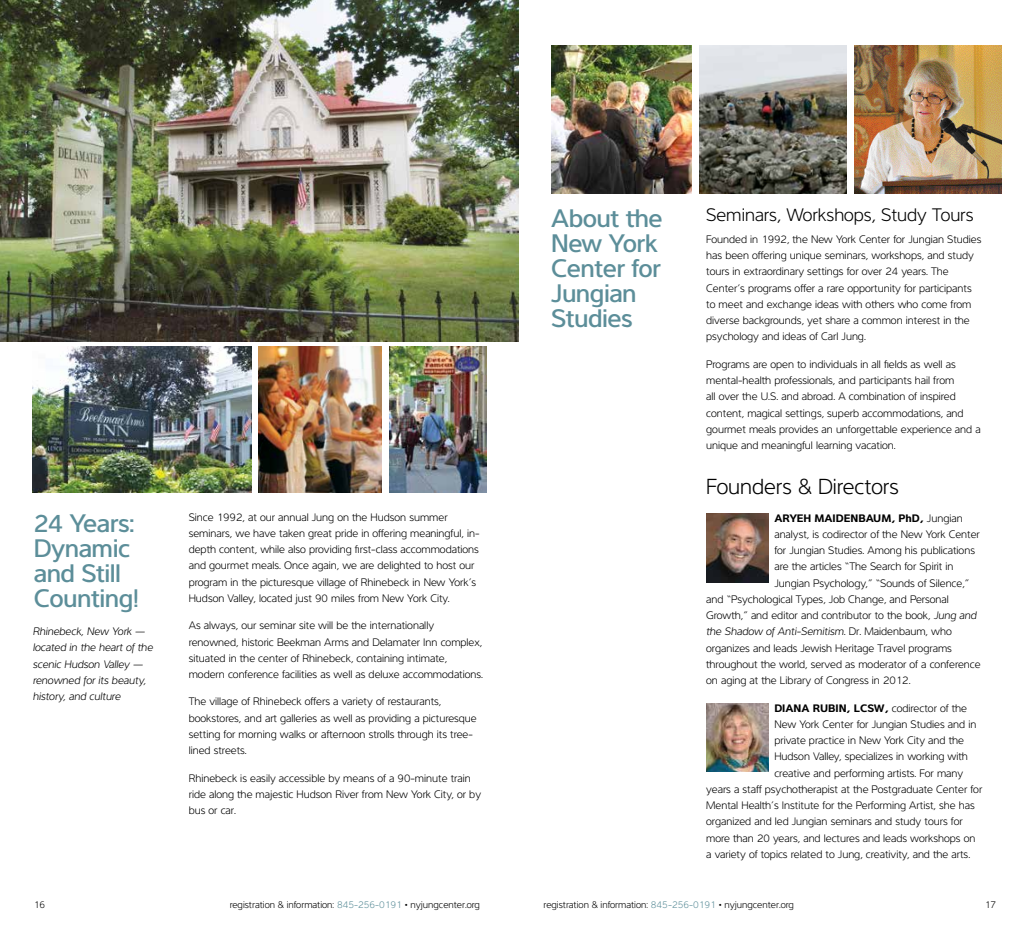
<style>
.page{position:relative;width:1035px;height:945px;background:#fff}
.page>*{position:absolute;margin:0;border:0;box-sizing:border-box;transform-origin:0 0}
.t1{font:500 26.25px/25px "Interval Sans Pro";letter-spacing:-.02em;color:#5c8e99}
.t2{font:300 22.5px "Interval Sans Pro";color:#000}
.t3{font:300 18.75px "Interval Sans Pro";color:#000}
.t4{font:300 11.25px/16.2px "Interval Sans Pro";color:#000}
.t5{font:italic 300 11.25px/16.2px "Interval Sans Pro";color:#000}
.t6{font:700 11.25px "Interval Sans Pro";color:#000}
.t7{font:300 10px "Interval Sans Pro";color:#000}
.s1{font-weight:300}
.s2{font-style:italic}
.s3{font-style:normal}
.s4{color:#5c8e99}
</style>
<div class="page">
<svg style="left:706px;top:513px;width:63px;height:70px"></svg>
<img style="left:707px;top:513px;width:61px;height:70px">
<img style="left:706px;top:703px;width:63px;height:69px">
<img style="left:0;top:0;width:519px;height:341px">
<img style="left:259px;top:347px;width:123px;height:145px">
<img style="left:33px;top:346px;width:218px;height:146px">
<img style="left:389px;top:346px;width:97px;height:146px">
<img style="left:551px;top:45px;width:140px;height:149px">
<img style="left:699px;top:45px;width:147px;height:149px">
<img style="left:854px;top:45px;width:147px;height:149px">
<h1 class="t1" style="left:34px;top:507px;width:107px">24 Years:<br>Dynamic and Still<br>Counting!</h1>
<p class="t5" style="left:33px;top:622px;width:122px">Rhinebeck, New York — located in the heart of the scenic Hudson Valley — renowned for its beauty, history, and culture</p>
<p class="t4" style="left:189px;top:508px;width:292px">Since 1992, at our annual Jung on the Hudson summer seminars, we have taken great pride in offering meaningful, in&shy;depth content, while also providing first-class accommodations and gourmet meals. Once again, we are delighted to host our program in the picturesque village of Rhinebeck in New York’s Hudson Valley, located just 90 miles from New York City.</p>
<p class="t4" style="left:189px;top:616px;width:296px">As always, our seminar site will be the internationally renowned, historic Beekman Arms and Delamater Inn complex, situated in the center of Rhinebeck, containing intimate, modern conference facilities as well as deluxe accommodations.</p>
<p class="t4" style="left:189px;top:693px;width:290px">The village of Rhinebeck offers a variety of restaurants, bookstores, and art galleries as well as providing a picturesque setting for morning walks or afternoon strolls through its tree&shy;lined streets.</p>
<p class="t4" style="left:189px;top:769px;width:294px">Rhinebeck is easily accessible by means of a 90-minute train ride along the majestic Hudson River from New York City, or by bus or car.</p>
<h1 class="t1" style="left:551px;top:202px;width:113px">About the<br>New York<br>Center for<br>Jungian<br>Studies</h1>
<h3 class="t3" style="left:706px;top:201px;width:269px">Seminars, Workshops, Study Tours</h3>
<p class="t4" style="left:706px;top:230px;width:277px">Founded in 1992, the New York Center for Jungian Studies has been offering unique seminars, workshops, and study tours in extraordinary settings for over 24 years. The Center’s programs offer a rare opportunity for participants to meet and exchange ideas with others who come from diverse backgrounds, yet share a common interest in the psychology and ideas of Carl Jung.</p>
<p class="t4" style="left:706px;top:355px;width:276px">Programs are open to individuals in all fields as well as mental-health professionals, and participants hail from<br>all over the U.S. and abroad. A combination of inspired content, magical settings, superb accommodations, and gourmet meals provides an unforgettable experience and a unique and meaningful learning vacation.</p>
<h2 class="t2" style="left:706px;top:471px;width:194px">Founders &amp; Directors</h2>
<p class="t6" style="left:774px;top:509px;width:190px">ARYEH MAIDENBAUM, PhD, <span class="s1">Jungian</span></p>
<p class="t4" style="left:774px;top:525px;width:207px">analyst, is codirector of the New York Center</p>
<p class="t4" style="left:774px;top:541px;width:202px">for Jungian Studies. Among his publications</p>
<p class="t4" style="left:774px;top:558px;width:181px">are the articles “The Search for Spirit in</p>
<p class="t4" style="left:774px;top:574px;width:197px">Jungian Psychology,” “Sounds of Silence,”</p>
<p class="t4" style="left:706px;top:590px;width:244px">and “Psychological Types, Job Change, and Personal</p>
<p class="t4" style="left:706px;top:606px;width:272px">Growth,” and editor and contributor to the book, <span class="s2">Jung and</span></p>
<p class="t5" style="left:706px;top:623px;width:247px">the Shadow of Anti-Semitism. <span class="s3">Dr. Maidenbaum, who</span></p>
<p class="t4" style="left:706px;top:639px;width:247px">organizes and leads Jewish Heritage Travel programs</p>
<p class="t4" style="left:706px;top:655px;width:276px">throughout the world, served as moderator of a conference</p>
<p class="t4" style="left:706px;top:671px;width:206px">on aging at the Library of Congress in 2012.</p>
<p class="t6" style="left:774px;top:699px;width:194px">DIANA RUBIN, LCSW, <span class="s1">codirector of the</span></p>
<p class="t4" style="left:774px;top:715px;width:204px">New York Center for Jungian Studies and in</p>
<p class="t4" style="left:774px;top:731px;width:191px">private practice in New York City and the</p>
<p class="t4" style="left:774px;top:748px;width:195px">Hudson Valley, specializes in working with</p>
<p class="t4" style="left:774px;top:764px;width:190px">creative and performing artists. For many</p>
<p class="t4" style="left:706px;top:780px;width:278px">years a staff psychotherapist at the Postgraduate Center for</p>
<p class="t4" style="left:706px;top:796px;width:270px">Mental Health’s Institute for the Performing Artist, she has</p>
<p class="t4" style="left:706px;top:813px;width:258px">organized and led Jungian seminars and study tours for</p>
<p class="t4" style="left:706px;top:829px;width:271px">more than 20 years, and lectures and leads workshops on</p>
<p class="t4" style="left:706px;top:845px;width:266px">a variety of topics related to Jung, creativity, and the arts.</p>
<p class="t7" style="left:34px;top:898px;width:13px">16</p>
<p class="t7" style="left:230px;top:898px;width:252px">registration &amp; information: <span class="s4">845-256-0191</span> • nyjungcenter.org</p>
<p class="t7" style="left:544px;top:898px;width:252px">registration &amp; information: <span class="s4">845-256-0191</span> • nyjungcenter.org</p>
<p class="t7" style="left:985px;top:898px;width:13px">17</p>
</div>
